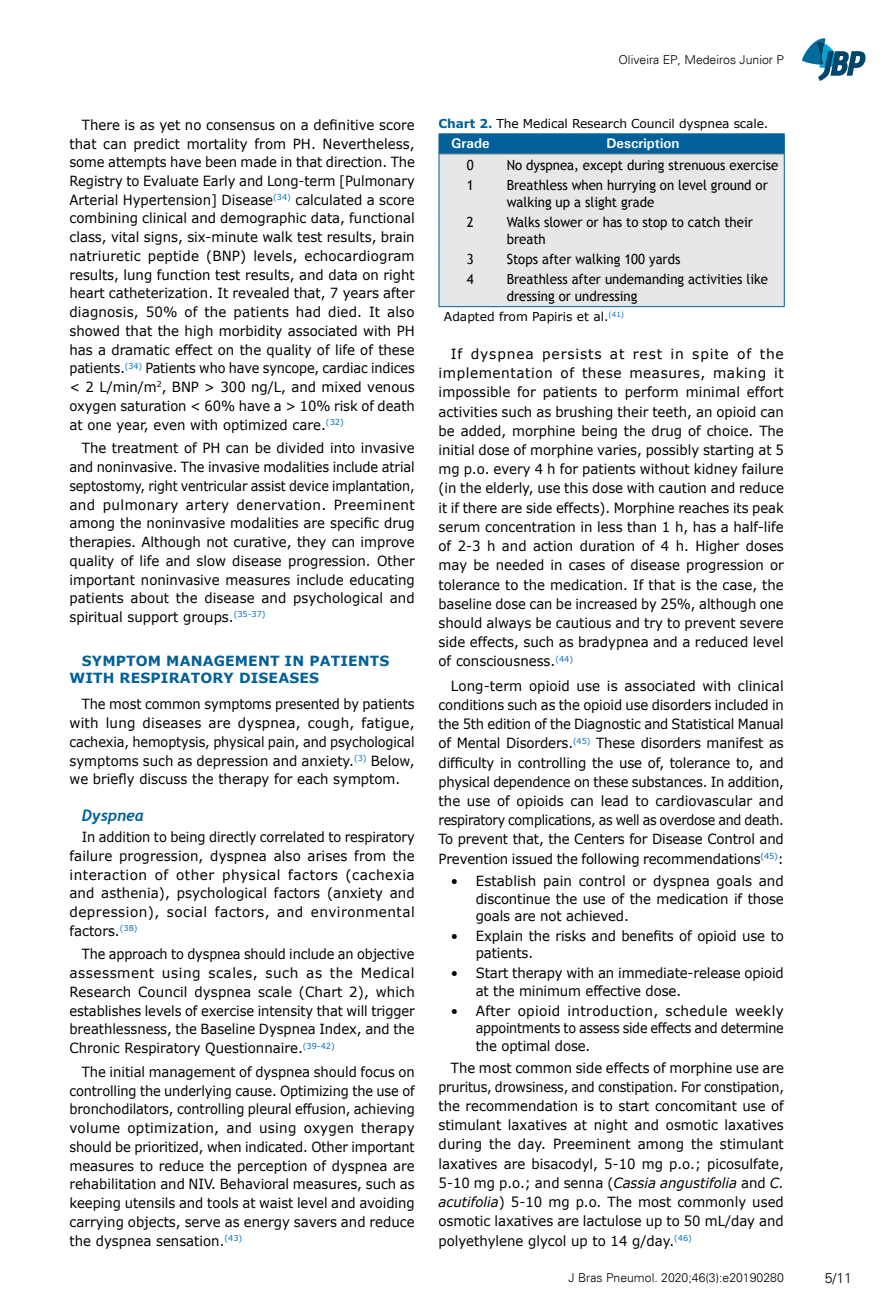
<style>
.page{position:relative;width:893px;height:1315px;background:#fff}
.page>*{position:absolute;margin:0;border:0;box-sizing:border-box;transform-origin:0 0}
.t1{font:italic 700 15.75px "Trebuchet";color:#01609a}
.t2{font:14px/18.7px "Verdana";color:#000;text-align:justify;scale:.95 1}
.t3{font:14px/18.7px "Verdana";color:#000;text-align:justify;scale:.94 1}
.t4{font:14px/19.2px "Verdana";color:#000;text-align:justify}
.t5{font:14px/19.2px "Verdana";color:#000;text-align:justify;scale:.96 1}
.t6{font:14px/18.7px "Verdana";color:#000;text-align:justify;scale:.93 1}
.t7{font:14px/18.7px "Verdana";color:#000;text-align:justify;scale:.92 1}
.t8{font:14px/16.8px "Trebuchet MS";color:#000;scale:.94 1}
.t9{font:700 14px/17px "Verdana";letter-spacing:.01em;color:#01609a}
.t10{font:700 14px "Univers";color:#fff}
.t11{font:300 14px "Univers";color:#000}
.t12{font:12.25px "Verdana";letter-spacing:-.01em;color:#000}
.t13{font:300 12.25px "Univers";color:#000}
.s1{font-weight:700;color:#01609a}
.s2{font-style:italic}
</style>
<div class="page">
<svg style="left:802px;top:38px;width:64px;height:43px"></svg>
<div style="left:440px;top:175px;width:344px;height:131px;background:#e6e7e8"></div>
<hr style="left:439px;top:133px;width:63px;height:1px;background:#01609a">
<hr style="left:502px;top:133px;width:283px;height:1px;background:#01609a">
<svg style="left:439px;top:134px;width:346px;height:41px;background:#75a4c0"></svg>
<hr style="left:439px;top:175px;width:1px;height:37px;background:#01609a">
<hr style="left:784px;top:175px;width:1px;height:37px;background:#01609a">
<hr style="left:439px;top:212px;width:1px;height:37px;background:#01609a">
<hr style="left:784px;top:212px;width:1px;height:37px;background:#01609a">
<svg style="left:439px;top:249px;width:1px;height:20px"></svg>
<svg style="left:784px;top:249px;width:1px;height:20px"></svg>
<hr style="left:439px;top:269px;width:1px;height:37px;background:#01609a">
<hr style="left:784px;top:269px;width:1px;height:37px;background:#01609a">
<hr style="left:439px;top:306px;width:63px;height:1px;background:#01609a">
<hr style="left:502px;top:306px;width:283px;height:1px;background:#01609a">
<p class="t2" style="left:69px;top:116px;width:365px;text-indent:12px">There is as yet no consensus on a definitive score that can predict mortality from PH. Nevertheless, some attempts have been made in that direction. The Registry to Evaluate Early and Long-term [Pulmonary Arterial Hypertension] Disease<sup>(34)</sup> calculated a score combining clinical and demographic data, functional class, vital signs, six-minute walk test results, brain natriuretic peptide (BNP) levels, echocardiogram results, lung function test results, and data on right heart catheterization. It revealed that, 7 years after diagnosis, 50% of the patients had died. It also showed that the high morbidity associated with PH has a dramatic effect on the quality of life of these patients.<sup>(34)</sup> Patients who have syncope, cardiac indices &lt; 2 L/min/m<sup>2</sup>, BNP &gt; 300 ng/L, and mixed venous oxygen saturation &lt; 60% have a &gt; 10% risk of death at one year, even with optimized care.<sup>(32)</sup></p>
<p class="t2" style="left:69px;top:439px;width:365px;text-indent:12px">The treatment of PH can be divided into invasive and noninvasive. The invasive modalities include atrial septostomy, right ventricular assist device implantation, and pulmonary artery denervation. Preeminent among the noninvasive modalities are specific drug therapies. Although not curative, they can improve quality of life and slow disease progression. Other important noninvasive measures include educating patients about the disease and psychological and spiritual support groups.<sup>(35-37)</sup></p>
<p class="t9" style="left:69px;top:652px;width:322px;text-indent:12px">SYMPTOM MANAGEMENT IN PATIENTS<br>WITH RESPIRATORY DISEASES</p>
<p class="t6" style="left:69px;top:695px;width:373px;text-indent:12px">The most common symptoms presented by patients with lung diseases are dyspnea, cough, fatigue, cachexia, hemoptysis, physical pain, and psychological symptoms such as depression and anxiety.<sup>(3)</sup> Below, we briefly discuss the therapy for each symptom.</p>
<p class="t1" style="left:82px;top:805px;width:64px">Dyspnea</p>
<p class="t6" style="left:69px;top:828px;width:373px;text-indent:12px">In addition to being directly correlated to respiratory failure progression, dyspnea also arises from the interaction of other physical factors (cachexia and asthenia), psychological factors (anxiety and depression), social factors, and environmental factors.<sup>(38)</sup></p>
<p class="t7" style="left:69px;top:945px;width:377px;text-indent:12px">The approach to dyspnea should include an objective assessment using scales, such as the Medical Research Council dyspnea scale (Chart 2), which establishes levels of exercise intensity that will trigger breathlessness, the Baseline Dyspnea Index, and the Chronic Respiratory Questionnaire.<sup>(39-42)</sup></p>
<p class="t3" style="left:69px;top:1062px;width:369px;text-indent:12px">The initial management of dyspnea should focus on controlling the underlying cause. Optimizing the use of bronchodilators, controlling pleural effusion, achieving volume optimization, and using oxygen therapy should be prioritized, when indicated. Other important measures to reduce the perception of dyspnea are rehabilitation and NIV. Behavioral measures, such as keeping utensils and tools at waist level and avoiding carrying objects, serve as energy savers and reduce the dyspnea sensation.<sup>(43)</sup></p>
<p class="t13" style="left:618px;top:52px;width:167px">Oliveira EP, Medeiros Junior P</p>
<p class="t12" style="left:439px;top:116px;width:331px"><span class="s1">Chart 2.</span> The Medical Research Council dyspnea scale.</p>
<p class="t10" style="left:451px;top:135px;width:40px">Grade</p>
<p class="t10" style="left:606px;top:135px;width:75px">Description</p>
<p class="t8" style="left:467px;top:157px;width:9px">0</p>
<p class="t8" style="left:507px;top:157px;width:291px">No dyspnea, except during strenuous exercise</p>
<p class="t8" style="left:467px;top:177px;width:9px">1</p>
<p class="t8" style="left:507px;top:177px;width:279px">Breathless when hurrying on level ground or walking up a slight grade</p>
<p class="t8" style="left:467px;top:214px;width:9px">2</p>
<p class="t8" style="left:507px;top:214px;width:263px">Walks slower or has to stop to catch their breath</p>
<p class="t8" style="left:467px;top:251px;width:9px">3</p>
<p class="t8" style="left:507px;top:251px;width:186px">Stops after walking 100 yards</p>
<p class="t8" style="left:467px;top:271px;width:9px">4</p>
<p class="t8" style="left:507px;top:271px;width:279px">Breathless after undemanding activities like dressing or undressing</p>
<p class="t12" style="left:444px;top:309px;width:182px">Adapted from Papiris et al.<sup>(41)</sup></p>
<p class="t4" style="left:439px;top:344px;width:347px;text-indent:12px">If dyspnea persists at rest in spite of the implementation of these measures, making it impossible for patients to perform minimal effort activities such as brushing their teeth, an opioid can be added, morphine being the drug of choice. The initial dose of morphine varies, possibly starting at 5 mg p.o. every 4 h for patients without kidney failure (in the elderly, use this dose with caution and reduce it if there are side effects). Morphine reaches its peak serum concentration in less than 1 h, has a half-life of 2-3 h and action duration of 4 h. Higher doses may be needed in cases of disease progression or tolerance to the medication. If that is the case, the baseline dose can be increased by 25%, although one should always be cautious and try to prevent severe side effects, such as bradypnea and a reduced level of consciousness.<sup>(44)</sup></p>
<p class="t5" style="left:439px;top:676px;width:361px;text-indent:12px">Long-term opioid use is associated with clinical conditions such as the opioid use disorders included in the 5th edition of the Diagnostic and Statistical Manual of Mental Disorders.<sup>(45)</sup> These disorders manifest as difficulty in controlling the use of, tolerance to, and physical dependence on these substances. In addition, the use of opioids can lead to cardiovascular and respiratory complications, as well as overdose and death.<br>To prevent that, the Centers for Disease Control and Prevention issued the following recommendations<sup>(45)</sup>:</p>
<p class="t2" style="left:476px;top:872px;width:326px;line-height:17.5px;text-indent:-25px">• Establish pain control or dyspnea goals and discontinue the use of the medication if those goals are not achieved.</p>
<p class="t2" style="left:476px;top:927px;width:326px;line-height:17.5px;text-indent:-25px">• Explain the risks and benefits of opioid use to patients.</p>
<p class="t2" style="left:476px;top:964px;width:326px;line-height:17.5px;text-indent:-25px">• Start therapy with an immediate-release opioid at the minimum effective dose.</p>
<p class="t2" style="left:476px;top:1002px;width:326px;line-height:17.5px;text-indent:-25px">• After opioid introduction, schedule weekly appointments to assess side effects and determine the optimal dose.</p>
<p class="t3" style="left:439px;top:1058px;width:369px;line-height:19.2px;text-indent:12px">The most common side effects of morphine use are pruritus, drowsiness, and constipation. For constipation, the recommendation is to start concomitant use of stimulant laxatives at night and osmotic laxatives during the day. Preeminent among the stimulant laxatives are bisacodyl, 5-10 mg p.o.; picosulfate, 5-10 mg p.o.; and senna (<span class="s2">Cassia angustifolia</span> and <span class="s2">C. acutifolia</span>) 5-10 mg p.o. The most commonly used osmotic laxatives are lactulose up to 50 mL/day and polyethylene glycol up to 14 g/day.<sup>(46)</sup></p>
<p class="t13" style="left:569px;top:1270px;width:217px">J Bras Pneumol. 2020;46(3):e20190280</p>
<p class="t11" style="left:825px;top:1269px;width:29px">5/11</p>
</div>
